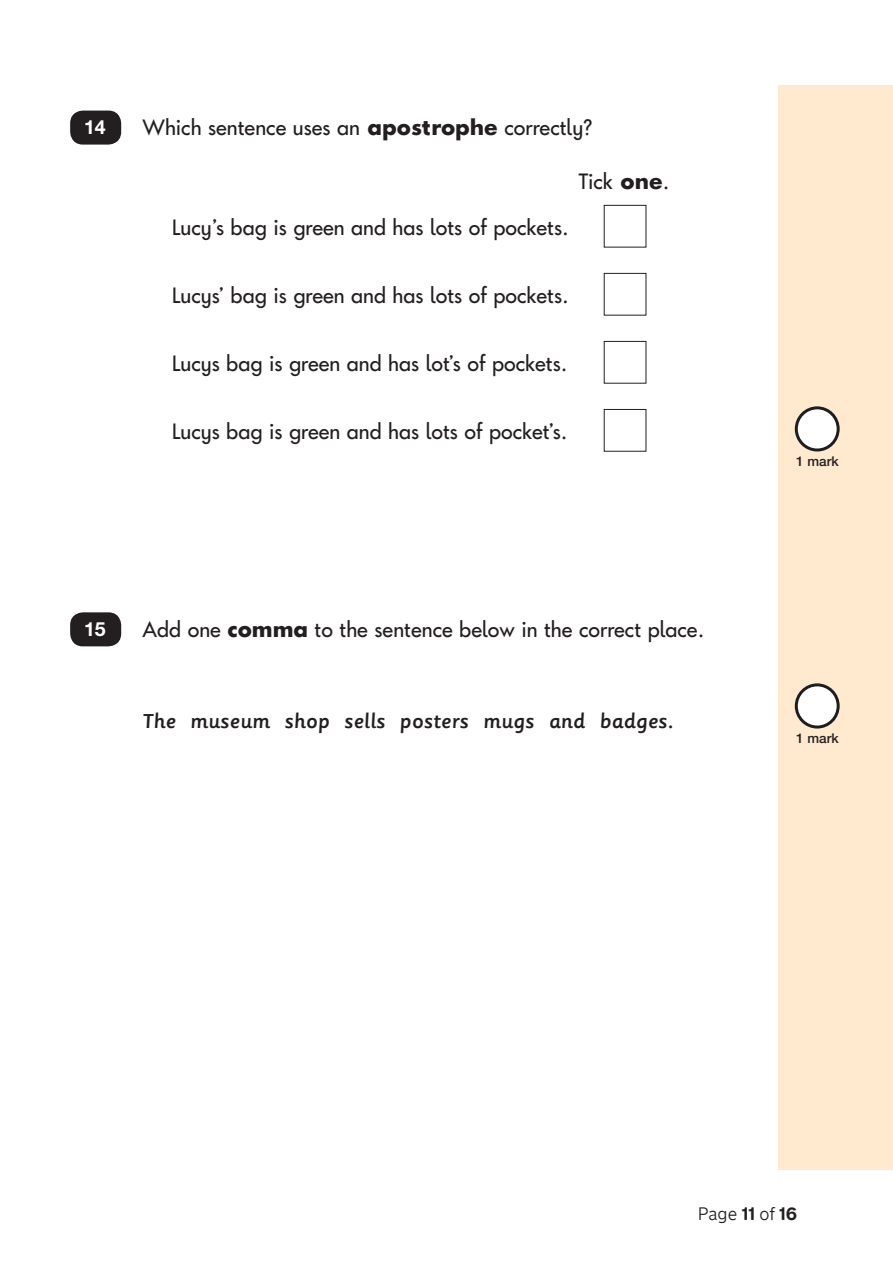
<style>
.page{position:relative;width:893px;height:1263px;background:#fff}
.page>*{position:absolute;margin:0;border:0;box-sizing:border-box;transform-origin:0 0}
.t1{font:22.5px "Keystageone Regular 16";color:#231f20}
.t2{font:22.5px "Keystageone Regular 17";color:#231f20}
.t3{font:22.5px "Sassoon Primary Md 14";color:#231f20}
.t4{font:700 19.5px "Helvetica Neue LT Std";color:#fff}
.t5{font:300 18px "New Transport";color:#231f20}
.t6{font:500 13.5px "Helvetica Neue LT Std";color:#231f20}
.s1{font-family:"Keystageone Bold 12"}
.s2{font-family:"Keystageone Bold 13"}
.s3{font-weight:700}
</style>
<div class="page">
<div style="left:778px;top:85px;width:115px;height:1084px;background:#ffead0"></div>
<div style="left:604px;top:409px;width:42px;height:43px;border:1px solid #231f20"></div>
<div style="left:796px;top:408px;width:42px;height:42px;background:#fff;border-radius:50%"></div>
<div style="left:795px;top:406px;width:45px;height:45px;border:3px solid #1d1e1f;border-radius:50%"></div>
<div style="left:70px;top:111px;width:51px;height:34px;background:#231f20;border-radius:13px"></div>
<div style="left:796px;top:685px;width:42px;height:42px;background:#fff;border-radius:50%"></div>
<div style="left:795px;top:683px;width:45px;height:45px;border:3px solid #1d1e1f;border-radius:50%"></div>
<div style="left:70px;top:612px;width:51px;height:34px;background:#231f20;border-radius:13px"></div>
<p class="t4" style="left:84px;top:115px;width:23px">14</p>
<p class="t1" style="left:142px;top:117px;width:452px">Which sentence uses an <span class="s1">apostrophe</span> correctly?</p>
<p class="t1" style="left:579px;top:171px;width:92px">Tick <span class="s1">one</span>.</p>
<p class="t1" style="left:172px;top:217px;width:398px">Lucy’s bag is green and has lots of pockets.</p>
<p class="t1" style="left:172px;top:285px;width:398px">Lucys’ bag is green and has lots of pockets.</p>
<p class="t1" style="left:172px;top:353px;width:397px">Lucys bag is green and has lot’s of pockets.</p>
<p class="t1" style="left:172px;top:421px;width:397px">Lucys bag is green and has lots of pocket’s.</p>
<p class="t4" style="left:84px;top:617px;width:23px">15</p>
<p class="t2" style="left:142px;top:619px;width:563px">Add one <span class="s2">comma</span> to the sentence below in the correct place.</p>
<p class="t3" style="left:142px;top:709px;width:533px">The museum shop sells posters mugs and badges.</p>
<p class="t6" style="left:796px;top:453px;width:44px">1 mark</p>
<p class="t6" style="left:796px;top:730px;width:44px">1 mark</p>
<p class="t5" style="left:698px;top:1203px;width:101px">Page <span class="s3">11</span> of <span class="s3">16</span></p>
</div>
